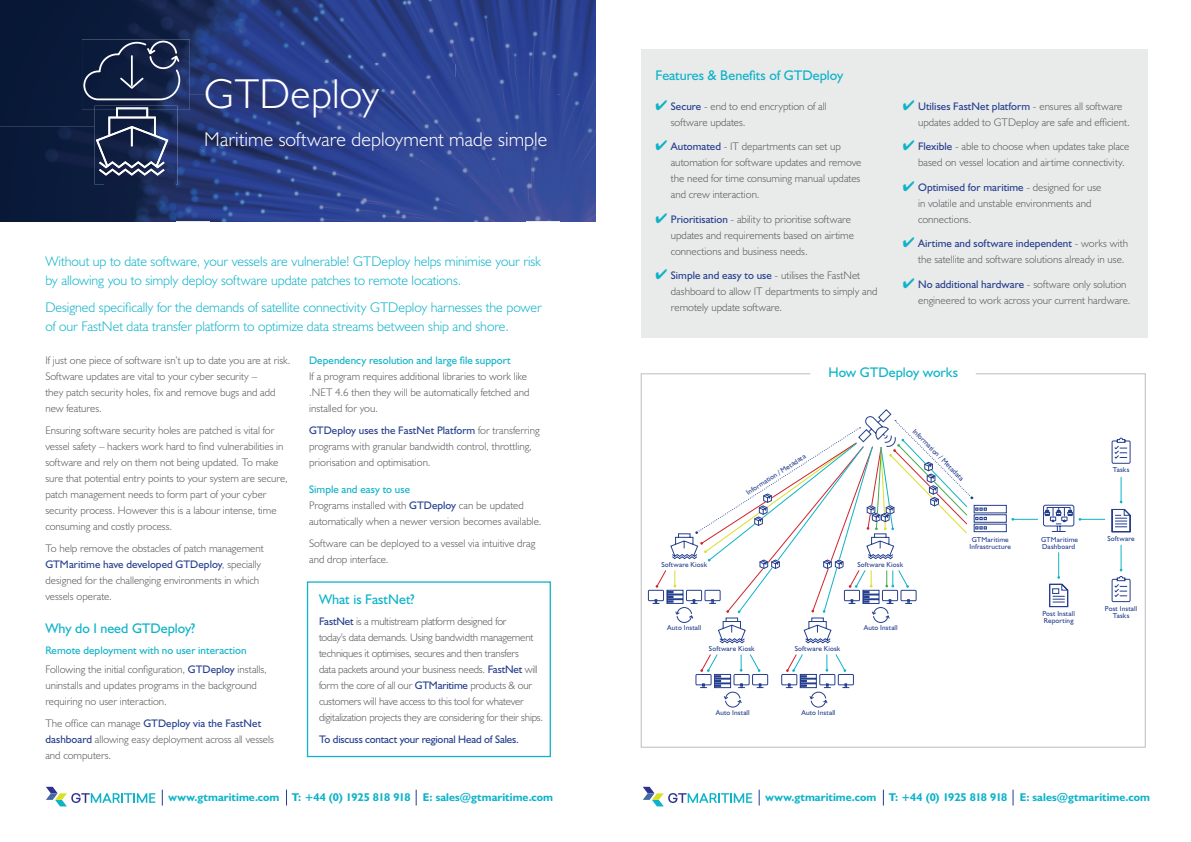
<style>
.page{position:relative;width:1191px;height:842px;background:#fff}
.page>*{position:absolute;margin:0;border:0;box-sizing:border-box;transform-origin:0 0}
.t1{font:300 42px "Humanist 521 BT";letter-spacing:.01em;color:#fff}
.t2{font:300 20px "Humanist 521 BT";letter-spacing:.005em;color:#fff}
.t3{font:300 14px/19px "Humanist 521 BT";letter-spacing:-.005em;color:#0eb3c9}
.t4{font:14px "Humanist 521 BT";color:#0eb3c9}
.t5{font:700 11.3px "Humanist 521 BT";letter-spacing:.005em;color:#0eb3c9}
.t6{font:300 11px/16px "Humanist 521 BT";color:#57585a}
.t7{font:300 11px/16px "Humanist 521 BT";letter-spacing:-.02em;color:#57585a}
.t8{font:11px "Humanist 521 BT";letter-spacing:-.015em;color:#253f8e}
.t9{font:11px "Humanist 521 BT";letter-spacing:.005em;color:#0eb3c9}
.t10{font:7.2px/7.2px "Humanist 521 BT";letter-spacing:.02em;color:#253f8e}
.s1{font-weight:400;color:#253f8e}
.s2{font-weight:400;color:#0eb3c9}
.s3{color:#0eb3c9}
</style>
<div class="page">
<img style="left:0;top:0;width:560px;height:63px">
<img style="left:560px;top:0;width:35px;height:221px">
<div style="left:0;top:63px;width:95px;height:63px;background:#091939"></div>
<img style="left:190px;top:63px;width:370px;height:32px">
<img style="left:175px;top:95px;width:35px;height:126px">
<img style="left:525px;top:95px;width:35px;height:126px">
<img style="left:0;top:126px;width:105px;height:95px">
<img style="left:105px;top:185px;width:70px;height:36px">
<img style="left:210px;top:160px;width:315px;height:61px">
<svg style="left:643px;top:787px;width:109px;height:19px"></svg>
<svg style="left:758px;top:790px;width:1px;height:15px"></svg>
<svg style="left:883px;top:790px;width:1px;height:15px"></svg>
<svg style="left:1012px;top:790px;width:1px;height:15px"></svg>
<svg style="left:46px;top:787px;width:109px;height:19px"></svg>
<svg style="left:162px;top:790px;width:1px;height:15px"></svg>
<svg style="left:286px;top:790px;width:1px;height:15px"></svg>
<svg style="left:416px;top:790px;width:1px;height:15px"></svg>
<img style="left:204px;top:78px;width:352px;height:82px">
<div style="left:641px;top:49px;width:506px;height:288px;background:#e9eaea"></div>
<svg style="left:640px;top:373px;width:506px;height:375px"></svg>
<svg style="left:1119px;top:477px;width:3px;height:26px"></svg>
<svg style="left:695px;top:654px;width:73px;height:54px"></svg>
<svg style="left:781px;top:654px;width:73px;height:54px"></svg>
<svg style="left:1111px;top:437px;width:19px;height:27px"></svg>
<svg style="left:1111px;top:545px;width:19px;height:57px"></svg>
<svg style="left:648px;top:409px;width:457px;height:235px"></svg>
<svg style="left:1111px;top:509px;width:20px;height:23px"></svg>
<img style="left:95px;top:110px;width:82px;height:75px">
<svg style="left:96px;top:110px;width:72px;height:66px;background:#3e4a6a"></svg>
<img style="left:82px;top:39px;width:108px;height:71px">
<img style="left:116px;top:107px;width:32px;height:3px">
<svg style="left:82px;top:40px;width:99px;height:61px;background:#293655"></svg>
<div style="left:307px;top:581px;width:244px;height:176px;background:#fff;border:1px solid #0eb3c9"></div>
<h1 class="t1" style="left:204px;top:68px;width:177px">GTDeploy</h1>
<h2 class="t2" style="left:204px;top:127px;width:345px">Maritime software deployment made simple</h2>
<p class="t3" style="left:45px;top:251px;width:497px">Without up to date software, your vessels are vulnerable! GTDeploy helps minimise your risk by allowing you to simply deploy software update patches to remote locations.</p>
<p class="t3" style="left:45px;top:298px;width:498px">Designed specifically for the demands of satellite connectivity GTDeploy harnesses the power of our FastNet data transfer platform to optimize data streams between ship and shore.</p>
<p class="t6" style="left:45px;top:352px;width:247px">If just one piece of software isn’t up to date you are at risk.<br>Software updates are vital to your cyber security –<br>they patch security holes, fix and remove bugs and add new features.</p>
<p class="t6" style="left:45px;top:422px;width:244px">Ensuring software security holes are patched is vital for vessel safety – hackers work hard to find vulnerabilities in software and rely on them not being updated. To make sure that potential entry points to your system are secure, patch management needs to form part of your cyber security process. However this is a labour intense, time consuming and costly process.</p>
<p class="t6" style="left:45px;top:540px;width:220px">To help remove the obstacles of patch management <span class="s1">GTMaritime have developed GTDeploy</span>, specially designed for the challenging environments in which vessels operate.</p>
<p class="t4" style="left:45px;top:619px;width:151px">Why do I need GTDeploy?</p>
<p class="t6" style="left:45px;top:641px;width:223px;line-height:18.8px"><span class="s2">Remote deployment with no user interaction<br></span>Following the initial configuration, <span class="s1">GTDeploy</span> installs,</p>
<p class="t6" style="left:45px;top:677px;width:213px">uninstalls and updates programs in the background requiring no user interaction.</p>
<p class="t6" style="left:45px;top:715px;width:230px">The office can manage <span class="s1">GTDeploy via the FastNet dashboard</span> allowing easy deployment across all vessels and computers.</p>
<p class="t9" style="left:309px;top:354px;width:203px">Dependency resolution and large file support</p>
<p class="t6" style="left:309px;top:368px;width:222px">If a program requires additional libraries to work like .NET 4.6 then they will be automatically fetched and installed for you.</p>
<p class="t6" style="left:309px;top:422px;width:232px"><span class="s1">GTDeploy uses the FastNet Platform</span> for transferring programs with granular bandwidth control, throttling, priorisation and optimisation.</p>
<p class="t6" style="left:309px;top:481px;width:234px"><span class="s2">Simple and easy to use<br></span>Programs installed with <span class="s1">GTDeploy</span> can be updated automatically when a newer version becomes available.</p>
<p class="t6" style="left:309px;top:535px;width:228px">Software can be deployed to a vessel via intuitive drag and drop interface.</p>
<p class="t4" style="left:319px;top:590px;width:97px">What is FastNet?</p>
<p class="t7" style="left:319px;top:613px;width:226px"><span class="s1">FastNet</span> is a multistream platform designed for<br>today's data demands. Using bandwidth management techniques it optimises, secures and then transfers<br>data packets around your business needs. <span class="s1">FastNet</span> will form the core of all our <span class="s1">GTMaritime</span> products &amp; our customers will have access to this tool for whatever digitalization projects they are considering for their ships.</p>
<p class="t8" style="left:319px;top:732px;width:201px">To discuss contact your regional Head of Sales.</p>
<p class="t4" style="left:655px;top:66px;width:189px">Features &amp; Benefits of GTDeploy</p>
<p class="t6" style="left:671px;top:98px;width:157px;text-indent:-15px"><span class="s3">✔</span> <span class="s1">Secure</span> - end to end encryption of all software updates.</p>
<p class="t6" style="left:671px;top:138px;width:192px;text-indent:-15px"><span class="s3">✔</span> <span class="s1">Automated</span> - IT departments can set up automation for software updates and remove the need for time consuming manual updates and crew interaction.</p>
<p class="t6" style="left:671px;top:211px;width:185px;text-indent:-15px"><span class="s3">✔</span> <span class="s1">Prioritisation</span> - ability to prioritise software updates and requirements based on airtime connections and business needs.</p>
<p class="t6" style="left:671px;top:267px;width:208px;text-indent:-15px"><span class="s3">✔</span> <span class="s1">Simple and easy to use</span> - utilises the FastNet dashboard to allow IT departments to simply and remotely update software.</p>
<p class="t6" style="left:918px;top:98px;width:213px;text-indent:-15px"><span class="s3">✔</span> <span class="s1">Utilises FastNet platform</span> - ensures all software updates added to GTDeploy are safe and efficient.</p>
<p class="t6" style="left:918px;top:138px;width:213px;text-indent:-15px"><span class="s3">✔</span> <span class="s1">Flexible</span> - able to choose when updates take place based on vessel location and airtime connectivity.</p>
<p class="t6" style="left:918px;top:179px;width:185px;text-indent:-15px"><span class="s3">✔</span> <span class="s1">Optimised for maritime</span> - designed for use in volatile and unstable environments and connections.</p>
<p class="t6" style="left:918px;top:235px;width:211px;text-indent:-15px"><span class="s3">✔</span> <span class="s1">Airtime and software independent</span> - works with the satellite and software solutions already in use.</p>
<p class="t6" style="left:918px;top:276px;width:214px;text-indent:-15px"><span class="s3">✔</span> <span class="s1">No additional hardware</span> - software only solution engineered to work across your current hardware.</p>
<p class="t10" style="left:661px;top:561px;width:47px">Software Kiosk</p>
<p class="t10" style="left:745px;top:490px;width:71px;rotate:-33deg">Information / Metadata</p>
<p class="t4" style="left:828px;top:363px;width:131px">How GTDeploy works</p>
<p class="t10" style="left:916px;top:428px;width:71px;rotate:45deg">Information / Metadata</p>
<p class="t10" style="left:857px;top:561px;width:47px">Software Kiosk</p>
<p class="t10" style="left:969px;top:535px;width:43px;text-align:center">GTMaritime<br>Infrastructure</p>
<p class="t10" style="left:667px;top:624px;width:36px">Auto Install</p>
<p class="t10" style="left:863px;top:624px;width:36px">Auto Install</p>
<p class="t10" style="left:709px;top:645px;width:47px">Software Kiosk</p>
<p class="t10" style="left:794px;top:645px;width:47px">Software Kiosk</p>
<p class="t10" style="left:715px;top:709px;width:36px">Auto Install</p>
<p class="t10" style="left:801px;top:709px;width:36px">Auto Install</p>
<p class="t10" style="left:1041px;top:535px;width:39px">GTMaritime<br>Dashboard</p>
<p class="t10" style="left:1042px;top:610px;width:34px">Post Install<br>Reporting</p>
<p class="t10" style="left:1112px;top:466px;width:18px">Tasks</p>
<p class="t10" style="left:1107px;top:535px;width:29px">Software</p>
<p class="t10" style="left:1104px;top:605px;width:34px;text-align:center">Post Install<br>Tasks</p>
<p class="t5" style="left:168px;top:791px;width:386px">www.gtmaritime.com T: +44 (0) 1925 818 918 E: sales@gtmaritime.com</p>
<p class="t5" style="left:765px;top:791px;width:386px">www.gtmaritime.com T: +44 (0) 1925 818 918 E: sales@gtmaritime.com</p>
</div>
